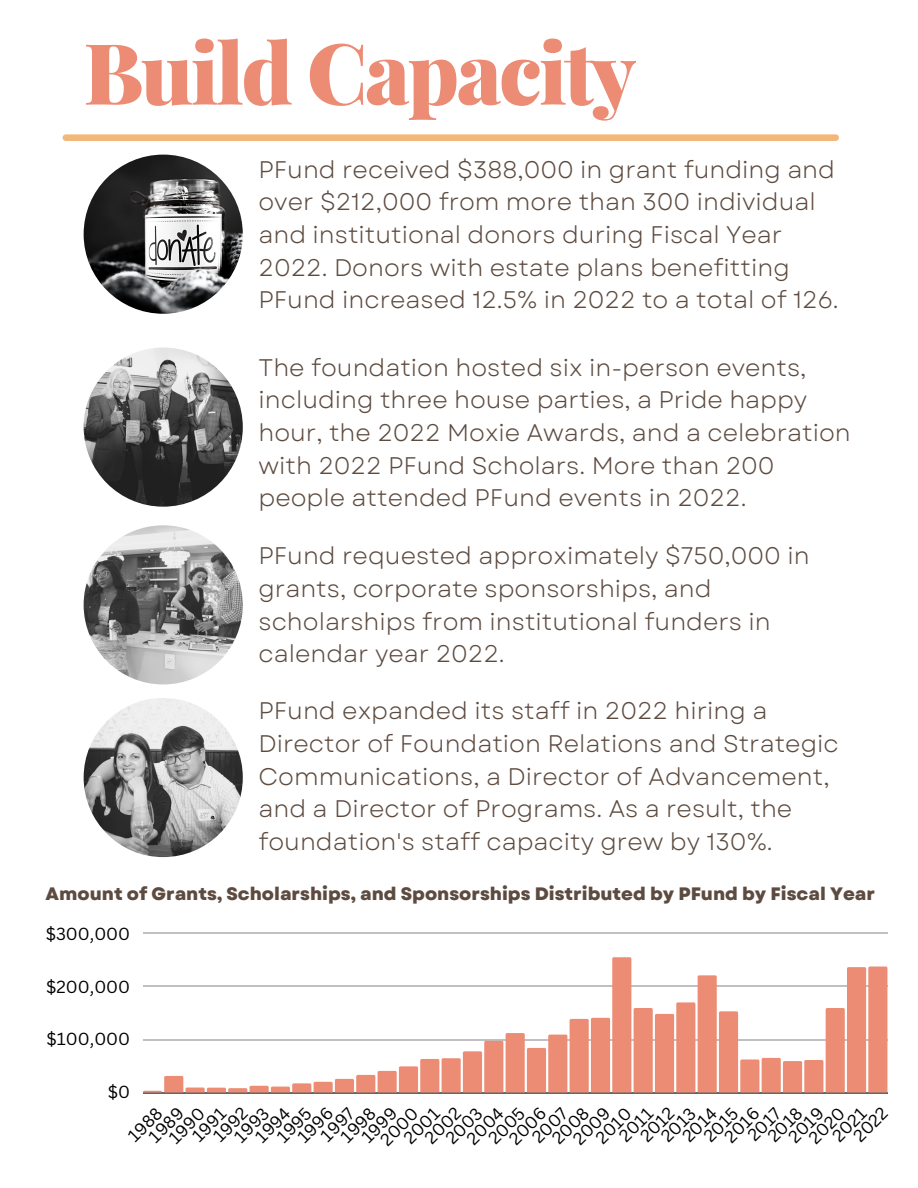
<style>
.page{position:relative;width:918px;height:1188px;background:#fff}
.page>*{position:absolute;margin:0;border:0;box-sizing:border-box;transform-origin:0 0}
.t1{font:900 84.6px "Playfair Display";letter-spacing:-.03em;color:#ec8c74}
.t2{font:24px/32.7px "Garet";color:#5d4b40}
.t3{font:800 18px "Garet";color:#5d4b40}
.t4{font:16.95px "Canva Sans";color:#000}
</style>
<div class="page">
<div style="left:63px;top:134px;width:776px;height:7px;background:#f3b879;border-radius:3px"></div>
<img style="left:84px;top:155px;width:159px;height:159px;border-radius:50%">
<img style="left:84px;top:348px;width:159px;height:159px;border-radius:50%">
<img style="left:84px;top:525px;width:159px;height:159px;border-radius:50%">
<img style="left:84px;top:698px;width:159px;height:159px;border-radius:50%">
<hr style="left:143px;top:933px;width:744px;height:1px;background:#000">
<svg style="left:143px;top:957px;width:744px;height:136px"></svg>
<h1 class="t1" style="left:84px;top:13px;width:554px">Build Capacity</h1>
<p class="t2" style="left:259px;top:153px;width:582px">PFund received $388,000 in grant funding and over $212,000 from more than 300 individual and institutional donors during Fiscal Year 2022. Donors with estate plans benefitting PFund increased 12.5% in 2022 to a total of 126.</p>
<p class="t2" style="left:259px;top:351px;width:594px">The foundation hosted six in-person events, including three house parties, a Pride happy hour, the 2022 Moxie Awards, and a celebration with 2022 PFund Scholars. More than 200 people attended PFund events in 2022.</p>
<p class="t2" style="left:259px;top:540px;width:553px">PFund requested approximately $750,000 in grants, corporate sponsorships, and scholarships from institutional funders in calendar year 2022.</p>
<p class="t2" style="left:259px;top:695px;width:582px">PFund expanded its staff in 2022 hiring a Director of Foundation Relations and Strategic Communications, a Director of Advancement, and a Director of Programs. As a result, the foundation's staff capacity grew by 130%.</p>
<p class="t3" style="left:46px;top:881px;width:831px">Amount of Grants, Scholarships, and Sponsorships Distributed by PFund by Fiscal Year</p>
<p class="t4" style="left:46px;top:922px;width:86px">$300,000</p>
<p class="t4" style="left:46px;top:974px;width:85px">$200,000</p>
<p class="t4" style="left:47px;top:1027px;width:85px">$100,000</p>
<p class="t4" style="left:108px;top:1080px;width:24px">$0</p>
<p class="t4" style="left:398px;top:1132px;width:44px;rotate:-45deg">2001</p>
<p class="t4" style="left:827px;top:1130px;width:41px;rotate:-45deg">2021</p>
<p class="t4" style="left:614px;top:1130px;width:41px;rotate:-45deg">2011</p>
<p class="t4" style="left:742px;top:1129px;width:40px;rotate:-45deg">2017</p>
<p class="t4" style="left:187px;top:1130px;width:41px;rotate:-45deg">1991</p>
<p class="t4" style="left:315px;top:1130px;width:41px;rotate:-45deg">1997</p>
<p class="t4" style="left:527px;top:1131px;width:43px;rotate:-45deg">2007</p>
<p class="t4" style="left:250px;top:1131px;width:43px;rotate:-45deg">1994</p>
<p class="t4" style="left:462px;top:1133px;width:45px;rotate:-45deg">2004</p>
<p class="t4" style="left:677px;top:1131px;width:42px;rotate:-45deg">2014</p>
<p class="t4" style="left:635px;top:1130px;width:41px;rotate:-45deg">2012</p>
<p class="t4" style="left:335px;top:1131px;width:43px;rotate:-45deg">1998</p>
<p class="t4" style="left:547px;top:1133px;width:45px;rotate:-45deg">2008</p>
<p class="t4" style="left:122px;top:1131px;width:42px;rotate:-45deg">1988</p>
<p class="t4" style="left:208px;top:1130px;width:42px;rotate:-45deg">1992</p>
<p class="t4" style="left:762px;top:1131px;width:42px;rotate:-45deg">2018</p>
<p class="t4" style="left:420px;top:1132px;width:44px;rotate:-45deg">2002</p>
<p class="t4" style="left:848px;top:1130px;width:41px;rotate:-45deg">2022</p>
<p class="t4" style="left:656px;top:1130px;width:42px;rotate:-45deg">2013</p>
<p class="t4" style="left:229px;top:1131px;width:42px;rotate:-45deg">1993</p>
<p class="t4" style="left:440px;top:1132px;width:45px;rotate:-45deg">2003</p>
<p class="t4" style="left:292px;top:1132px;width:43px;rotate:-45deg">1996</p>
<p class="t4" style="left:504px;top:1133px;width:46px;rotate:-45deg">2006</p>
<p class="t4" style="left:719px;top:1131px;width:43px;rotate:-45deg">2016</p>
<p class="t4" style="left:271px;top:1131px;width:42px;rotate:-45deg">1995</p>
<p class="t4" style="left:483px;top:1133px;width:45px;rotate:-45deg">2005</p>
<p class="t4" style="left:698px;top:1130px;width:42px;rotate:-45deg">2015</p>
<p class="t4" style="left:143px;top:1131px;width:43px;rotate:-45deg">1989</p>
<p class="t4" style="left:783px;top:1131px;width:43px;rotate:-45deg">2019</p>
<p class="t4" style="left:590px;top:1132px;width:44px;rotate:-45deg">2010</p>
<p class="t4" style="left:356px;top:1132px;width:43px;rotate:-45deg">1999</p>
<p class="t4" style="left:568px;top:1133px;width:46px;rotate:-45deg">2009</p>
<p class="t4" style="left:163px;top:1132px;width:44px;rotate:-45deg">1990</p>
<p class="t4" style="left:375px;top:1134px;width:47px;rotate:-45deg">2000</p>
<p class="t4" style="left:804px;top:1132px;width:44px;rotate:-45deg">2020</p>
</div>
